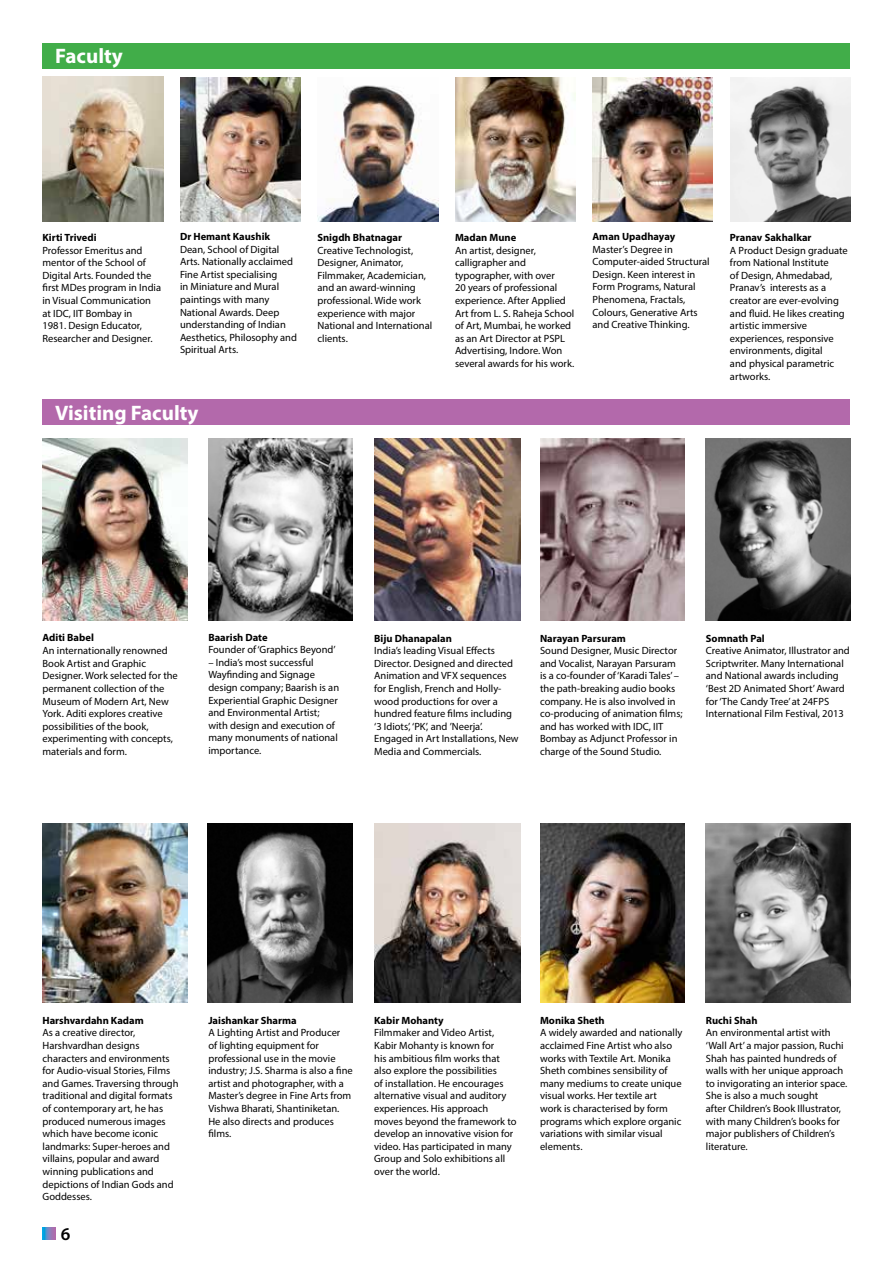
<style>
.page{position:relative;width:893px;height:1263px;background:#fff}
.page>*{position:absolute;margin:0;border:0;box-sizing:border-box;transform-origin:0 0}
.t1{font:700 21px "Myriad Pro";color:#fff}
.t2{font:600 18px "Myriad Pro";color:#000}
.t3{font:10.5px/12.6px "Myriad Pro";color:#000}
.t4{font:700 10.5px "Myriad Pro";color:#000}
</style>
<div class="page">
<svg style="left:43px;top:1227px;width:12px;height:12px"></svg>
<img style="left:43px;top:77px;width:121px;height:145px">
<img style="left:180px;top:77px;width:121px;height:145px">
<img style="left:317px;top:85px;width:121px;height:137px">
<img style="left:592px;top:77px;width:121px;height:145px">
<img style="left:43px;top:438px;width:144px;height:183px">
<img style="left:208px;top:438px;width:145px;height:183px">
<img style="left:374px;top:438px;width:146px;height:183px">
<img style="left:540px;top:438px;width:145px;height:183px">
<img style="left:43px;top:824px;width:144px;height:179px">
<img style="left:208px;top:824px;width:145px;height:179px">
<img style="left:374px;top:824px;width:146px;height:178px">
<img style="left:540px;top:824px;width:145px;height:179px">
<img style="left:706px;top:824px;width:144px;height:178px">
<img style="left:706px;top:438px;width:144px;height:183px">
<div style="left:43px;top:43px;width:807px;height:26px;background:#41ad49"></div>
<div style="left:43px;top:400px;width:807px;height:25px;background:#b369ab"></div>
<img style="left:730px;top:77px;width:120px;height:145px">
<img style="left:456px;top:77px;width:119px;height:145px">
<h1 class="t1" style="left:55px;top:42px;width:69px">Faculty</h1>
<p class="t4" style="left:43px;top:230px;width:56px">Kirti Trivedi</p>
<p class="t3" style="left:43px;top:243px;width:120px">Professor Emeritus and mentor of the School of<br>Digital Arts. Founded the first MDes program in India in Visual Communication at IDC, IIT Bombay in<br>1981. Design Educator,<br>Researcher and Designer.</p>
<p class="t4" style="left:180px;top:230px;width:92px">Dr Hemant Kaushik</p>
<p class="t3" style="left:180px;top:243px;width:118px">Dean, School of Digital<br>Arts. Nationally acclaimed<br>Fine Artist specialising<br>in Miniature and Mural paintings with many<br>National Awards. Deep understanding of Indian<br>Aesthetics, Philosophy and<br>Spiritual Arts.</p>
<h1 class="t1" style="left:55px;top:399px;width:145px">Visiting Faculty</h1>
<p class="t4" style="left:317px;top:230px;width:86px">Snigdh Bhatnagar</p>
<p class="t3" style="left:317px;top:243px;width:116px">Creative Technologist,<br>Designer, Animator,<br>Filmmaker, Academician, and an award-winning professional. Wide work experience with major<br>National and International clients.</p>
<p class="t4" style="left:455px;top:230px;width:63px">Madan Mune</p>
<p class="t3" style="left:455px;top:243px;width:121px">An artist, designer, calligrapher and typographer, with over<br>20 years of professional experience. After Applied<br>Art from L. S. Raheja School of Art, Mumbai, he worked as an Art Director at PSPL<br>Advertising, Indore. Won several awards for his work.</p>
<p class="t4" style="left:592px;top:230px;width:84px">Aman Upadhayay</p>
<p class="t3" style="left:592px;top:243px;width:119px">Master’s Degree in<br>Computer-aided Structural<br>Design. Keen interest in<br>Form Programs, Natural<br>Phenomena, Fractals,<br>Colours, Generative Arts and Creative Thinking.</p>
<p class="t4" style="left:730px;top:230px;width:83px">Pranav Sakhalkar</p>
<p class="t3" style="left:730px;top:243px;width:119px">A Product Design graduate from National Institute<br>of Design, Ahmedabad,<br>Pranav’s interests as a creator are ever-evolving and fluid. He likes creating artistic immersive experiences, responsive environments, digital<br>and physical parametric artworks.</p>
<p class="t4" style="left:43px;top:631px;width:53px">Aditi Babel</p>
<p class="t3" style="left:43px;top:644px;width:137px">An internationally renowned<br>Book Artist and Graphic<br>Designer. Work selected for the permanent collection of the<br>Museum of Modern Art, New<br>York. Aditi explores creative possibilities of the book, experimenting with concepts, materials and form.</p>
<p class="t4" style="left:208px;top:630px;width:61px">Baarish Date</p>
<p class="t3" style="left:208px;top:643px;width:129px">Founder of ‘Graphics Beyond’</p>
<p class="t3" style="left:208px;top:656px;width:132px">– India’s most successful<br>Wayfinding and Signage design company; Baarish is an<br>Experiential Graphic Designer and Environmental Artist; with design and execution of many monuments of national importance.</p>
<p class="t4" style="left:374px;top:631px;width:79px">Biju Dhanapalan</p>
<p class="t3" style="left:374px;top:644px;width:146px">India’s leading Visual Effects<br>Director. Designed and directed<br>Animation and VFX sequences for English, French and Holly&shy;wood productions for over a hundred feature films including ‘3 Idiots’, ‘PK’, and ’Neerja’.<br>Engaged in Art Installations, New<br>Media and Commercials.</p>
<p class="t4" style="left:540px;top:631px;width:87px">Narayan Parsuram</p>
<p class="t3" style="left:540px;top:644px;width:144px">Sound Designer, Music Director and Vocalist, Narayan Parsuram is a co-founder of ‘Karadi Tales’ – the path-breaking audio books company. He is also involved in co-producing of animation films; and has worked with IDC, IIT<br>Bombay as Adjunct Professor in charge of the Sound Studio.</p>
<p class="t4" style="left:706px;top:631px;width:60px">Somnath Pal</p>
<p class="t3" style="left:706px;top:644px;width:145px">Creative Animator, Illustrator and<br>Scriptwriter. Many International and National awards including ‘Best 2D Animated Short’ Award for ‘The Candy Tree’ at 24FPS<br>International Film Festival, 2013</p>
<p class="t4" style="left:43px;top:1013px;width:103px">Harshvardahn Kadam</p>
<p class="t3" style="left:43px;top:1026px;width:138px">As a creative director,<br>Harshvardhan designs characters and environments for Audio-visual Stories, Films and Games. Traversing through traditional and digital formats of contemporary art, he has produced numerous images which have become iconic landmarks: Super-heroes and villains, popular and award winning publications and depictions of Indian Gods and<br>Goddesses.</p>
<h2 class="t2" style="left:61px;top:1222px;width:11px">6</h2>
<p class="t4" style="left:208px;top:1013px;width:90px">Jaishankar Sharma</p>
<p class="t3" style="left:208px;top:1026px;width:146px">A Lighting Artist and Producer<br>of lighting equipment for professional use in the movie industry; J.S. Sharma is also a fine artist and photographer, with a<br>Master’s degree in Fine Arts from<br>Vishwa Bharati, Shantiniketan.<br>He also directs and produces films.</p>
<p class="t4" style="left:374px;top:1013px;width:71px">Kabir Mohanty</p>
<p class="t3" style="left:374px;top:1026px;width:144px">Filmmaker and Video Artist,<br>Kabir Mohanty is known for<br>his ambitious film works that also explore the possibilities<br>of installation. He encourages alternative visual and auditory experiences. His approach moves beyond the framework to develop an innovative vision for video. Has participated in many<br>Group and Solo exhibitions all over the world.</p>
<p class="t4" style="left:540px;top:1013px;width:66px">Monika Sheth</p>
<p class="t3" style="left:540px;top:1026px;width:144px">A widely awarded and nationally acclaimed Fine Artist who also works with Textile Art. Monika<br>Sheth combines sensibility of many mediums to create unique visual works. Her textile art<br>work is characterised by form programs which explore organic variations with similar visual elements.</p>
<p class="t4" style="left:706px;top:1013px;width:53px">Ruchi Shah</p>
<p class="t3" style="left:706px;top:1026px;width:143px">An environmental artist with ‘Wall Art’ a major passion, Ruchi<br>Shah has painted hundreds of walls with her unique approach to invigorating an interior space.<br>She is also a much sought<br>after Children’s Book Illustrator, with many Children’s books for major publishers of Children’s literature.</p>
</div>
